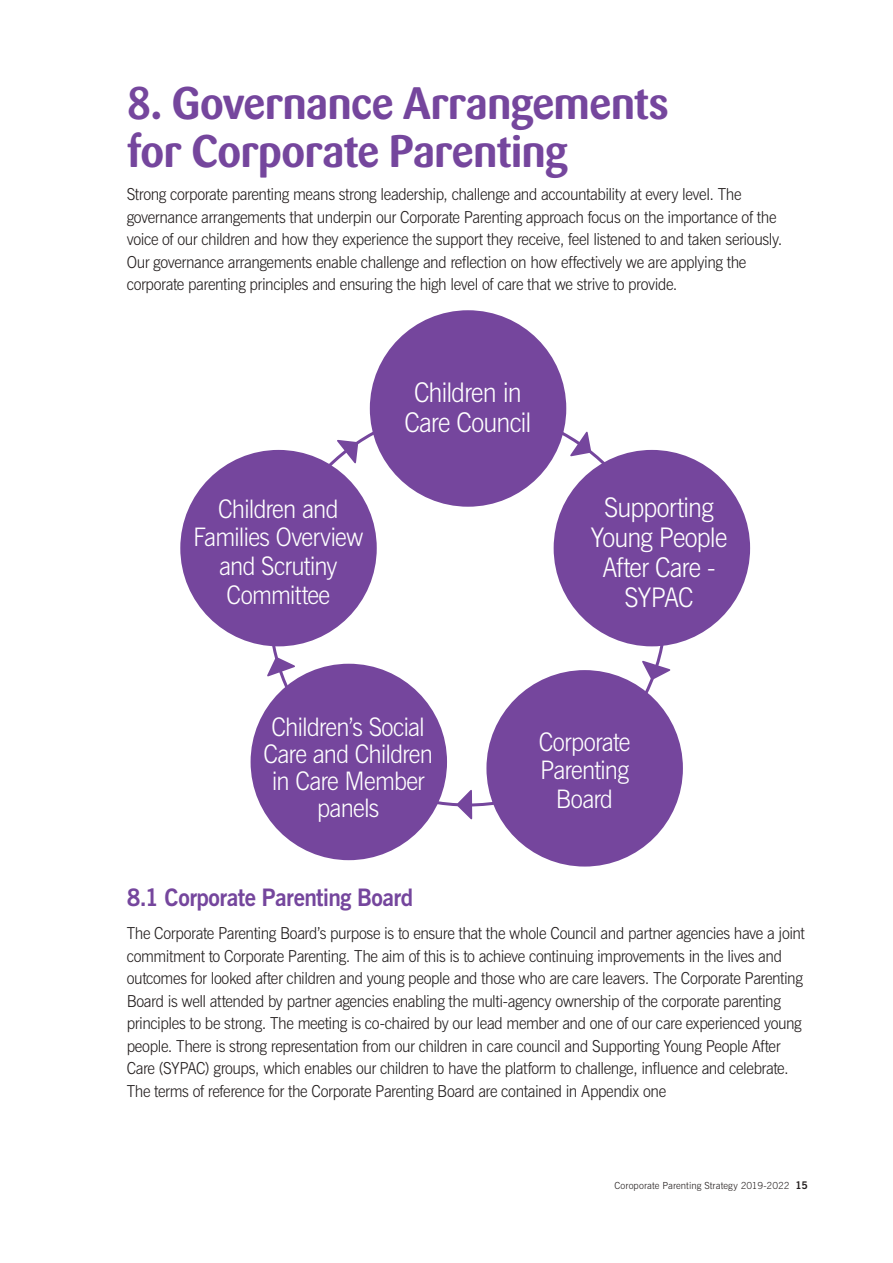
<style>
.page{position:relative;width:893px;height:1263px;background:#fff}
.page>*{position:absolute;margin:0;border:0;box-sizing:border-box;transform-origin:0 0}
.t1{font:700 45px/48px "Sari";letter-spacing:-.025em;color:#75469d;scale:.95 1}
.t2{font:300 27px/30px "News Gothic BT";letter-spacing:-.03em;color:#fff;text-align:center;scale:.95 1}
.t3{font:300 25.5px/28.5px "News Gothic BT";letter-spacing:-.035em;color:#fff;text-align:center;scale:.95 1}
.t4{font:700 24px "News Gothic BT";letter-spacing:-.025em;color:#75469d;scale:.95 1}
.t5{font:300 16.5px/22.5px "News Gothic BT";letter-spacing:-.025em;color:#241f1f;scale:.95 1}
.t6{font:300 9.75px "News Gothic BT";letter-spacing:.01em;color:#241f1f}
.s1{font-weight:700;font-size:10.5px}
</style>
<div class="page">
<div style="left:180px;top:450px;width:197px;height:196px;background:#75469d;border-radius:50%"></div>
<div style="left:370px;top:310px;width:196px;height:197px;background:#75469d;border-radius:50%"></div>
<div style="left:554px;top:450px;width:196px;height:196px;background:#75469d;border-radius:50%"></div>
<div style="left:486px;top:670px;width:197px;height:196px;background:#75469d;border-radius:50%"></div>
<div style="left:251px;top:664px;width:196px;height:196px;background:#75469d;border-radius:50%"></div>
<svg style="left:267px;top:657px;width:28px;height:20px"></svg>
<svg style="left:337px;top:440px;width:21px;height:24px"></svg>
<svg style="left:570px;top:431px;width:21px;height:25px"></svg>
<svg style="left:642px;top:660px;width:29px;height:20px"></svg>
<svg style="left:457px;top:790px;width:15px;height:30px"></svg>
<h1 class="t1" style="left:127px;top:79px;width:572px">8. Governance Arrangements for Corporate Parenting</h1>
<p class="t5" style="left:127px;top:183px;width:692px">Strong corporate parenting means strong leadership, challenge and accountability at every level. The governance arrangements that underpin our Corporate Parenting approach focus on the importance of the voice of our children and how they experience the support they receive, feel listened to and taken seriously.<br>Our governance arrangements enable challenge and reflection on how effectively we are applying the corporate parenting principles and ensuring the high level of care that we strive to provide.</p>
<h3 class="t3" style="left:193px;top:494px;width:181px">Children and<br>Families Overview and Scrutiny<br>Committee</h3>
<h2 class="t2" style="left:404px;top:377px;width:135px">Children in<br>Care Council</h2>
<h2 class="t2" style="left:591px;top:492px;width:145px">Supporting<br>Young People<br>After Care -<br>SYPAC</h2>
<h3 class="t3" style="left:264px;top:713px;width:180px;line-height:27px">Children’s Social<br>Care and Children in Care Member panels</h3>
<h3 class="t3" style="left:539px;top:727px;width:98px">Corporate<br>Parenting<br>Board</h3>
<h3 class="t4" style="left:127px;top:882px;width:303px">8.1 Corporate Parenting Board</h3>
<p class="t5" style="left:127px;top:922px;width:715px">The Corporate Parenting Board’s purpose is to ensure that the whole Council and partner agencies have a joint commitment to Corporate Parenting. The aim of this is to achieve continuing improvements in the lives and outcomes for looked after children and young people and those who are care leavers. The Corporate Parenting Board is well attended by partner agencies enabling the multi-agency ownership of the corporate parenting principles to be strong. The meeting is co-chaired by our lead member and one of our care experienced young people. There is strong representation from our children in care council and Supporting Young People After Care (SYPAC) groups, which enables our children to have the platform to challenge, influence and celebrate.<br>The terms of reference for the Corporate Parenting Board are contained in Appendix one</p>
<p class="t6" style="left:614px;top:1179px;width:195px">Coroporate Parenting Strategy 2019-2022 <span class="s1">15</span></p>
</div>
